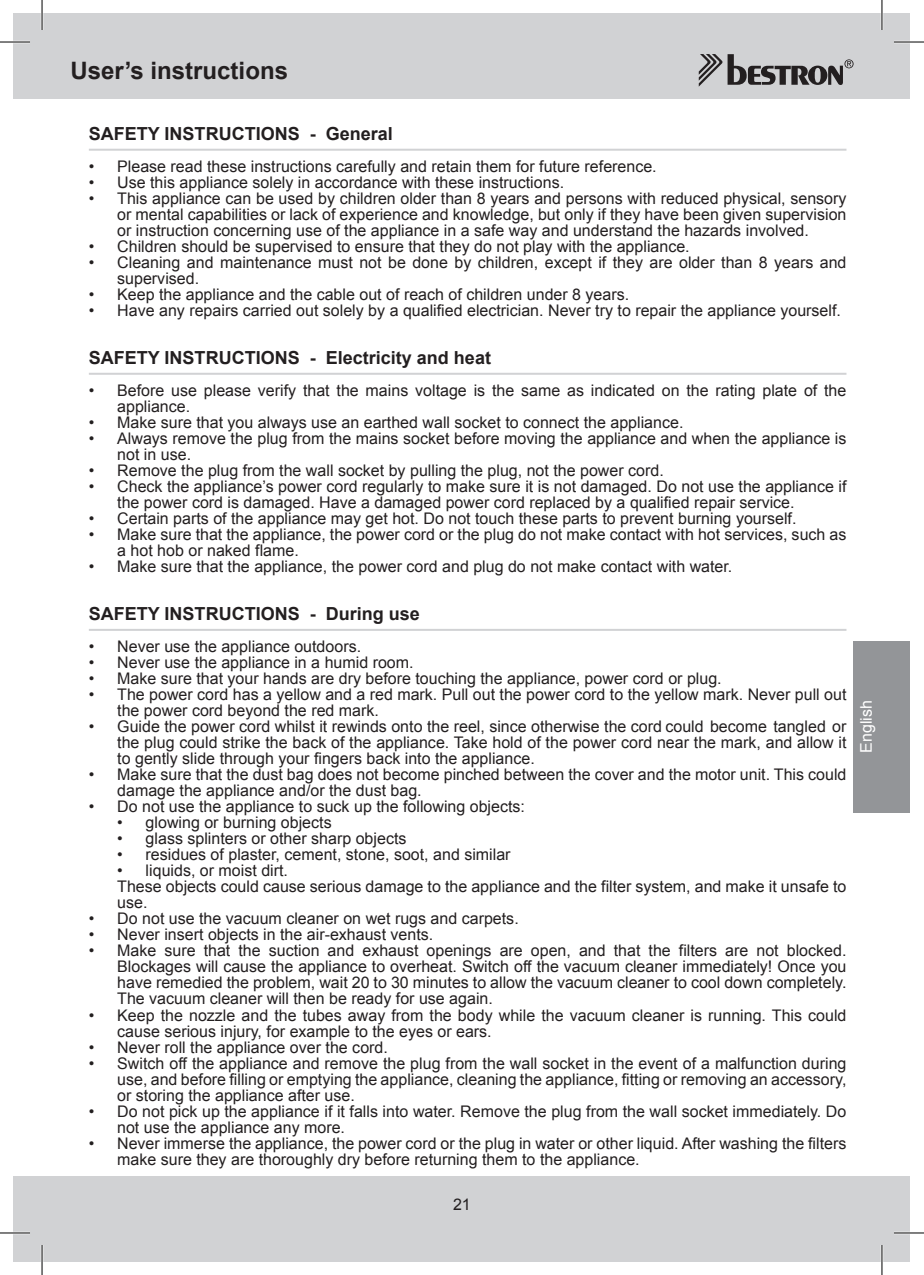
<style>
.page{position:relative;width:924px;height:1275px;background:#fff}
.page>*{position:absolute;margin:0;border:0;box-sizing:border-box;transform-origin:0 0}
.t1{font:700 24px "Arial";color:#231f20}
.t2{font:700 18px "Arial";color:#231f20}
.t3{font:16px/16px "Arial";color:#231f20}
.t4{font:16px "Arial";color:#fff}
</style>
<div class="page">
<div style="left:14px;top:14px;width:895px;height:85px;background:#d1d2d4"></div>
<div style="left:14px;top:1176px;width:895px;height:85px;background:#d1d2d4"></div>
<svg style="left:698px;top:54px;width:155px;height:33px"></svg>
<div style="left:853px;top:641px;width:56px;height:171px;background:#939598"></div>
<hr style="left:89px;top:149px;width:757px;height:2px;background:#d1d2d4">
<hr style="left:89px;top:373px;width:757px;height:2px;background:#d1d2d4">
<hr style="left:89px;top:629px;width:757px;height:2px;background:#d1d2d4">
<hr style="left:0;top:41px;width:30px;height:2px;background:#fff">
<hr style="left:893px;top:41px;width:30px;height:2px;background:#fff">
<hr style="left:0;top:1231px;width:30px;height:3px;background:#fff">
<hr style="left:893px;top:1231px;width:30px;height:3px;background:#fff">
<hr style="left:41px;top:0;width:2px;height:30px;background:#fff">
<hr style="left:41px;top:1245px;width:2px;height:30px;background:#fff">
<hr style="left:880px;top:0;width:2px;height:30px;background:#fff">
<hr style="left:880px;top:1245px;width:2px;height:30px;background:#fff">
<hr style="left:0;top:42px;width:30px;height:1px;background:#000">
<hr style="left:893px;top:42px;width:30px;height:1px;background:#000">
<hr style="left:0;top:1232px;width:30px;height:1px;background:#000">
<hr style="left:893px;top:1232px;width:30px;height:1px;background:#000">
<hr style="left:42px;top:0;width:1px;height:30px;background:#000">
<hr style="left:42px;top:1245px;width:1px;height:30px;background:#000">
<hr style="left:881px;top:0;width:1px;height:30px;background:#000">
<hr style="left:881px;top:1245px;width:1px;height:30px;background:#000">
<h1 class="t1" style="left:70px;top:55px;width:219px">User’s instructions</h1>
<p class="t2" style="left:89px;top:122px;width:305px">Safety instructions - General</p>
<p class="t3" style="left:89px;top:159px;width:569px">• Please read these instructions carefully and retain them for future reference.</p>
<p class="t3" style="left:89px;top:175px;width:476px">• Use this appliance solely in accordance with these instructions.</p>
<p class="t3" style="left:117px;top:191px;width:730px;text-align:justify;text-indent:-28px">• This appliance can be used by children older than 8 years and persons with reduced physical, sensory or mental capabilities or lack of experience and knowledge, but only if they have been given supervision or instruction concerning use of the appliance in a safe way and understand the hazards involved.</p>
<p class="t3" style="left:89px;top:239px;width:602px">• Children should be supervised to ensure that they do not play with the appliance.</p>
<p class="t3" style="left:117px;top:255px;width:730px;text-indent:-28px">• Cleaning and maintenance must not be done by children, except if they are older than 8 years and supervised.</p>
<p class="t3" style="left:89px;top:287px;width:541px">• Keep the appliance and the cable out of reach of children under 8 years.</p>
<p class="t3" style="left:89px;top:303px;width:753px">• Have any repairs carried out solely by a qualified electrician. Never try to repair the appliance yourself.</p>
<p class="t2" style="left:89px;top:346px;width:403px">Safety instructions - Electricity and heat</p>
<p class="t3" style="left:117px;top:383px;width:730px;text-indent:-28px">• Before use please verify that the mains voltage is the same as indicated on the rating plate of the appliance.</p>
<p class="t3" style="left:89px;top:415px;width:596px">• Make sure that you always use an earthed wall socket to connect the appliance.</p>
<p class="t3" style="left:117px;top:431px;width:730px;text-indent:-28px">• Always remove the plug from the mains socket before moving the appliance and when the appliance is not in use.</p>
<p class="t3" style="left:89px;top:463px;width:576px">• Remove the plug from the wall socket by pulling the plug, not the power cord.</p>
<p class="t3" style="left:117px;top:479px;width:730px;text-indent:-28px">• Check the appliance’s power cord regularly to make sure it is not damaged. Do not use the appliance if the power cord is damaged. Have a damaged power cord replaced by a qualified repair service.</p>
<p class="t3" style="left:89px;top:511px;width:708px">• Certain parts of the appliance may get hot. Do not touch these parts to prevent burning yourself.</p>
<p class="t3" style="left:117px;top:527px;width:730px;text-indent:-28px">• Make sure that the appliance, the power cord or the plug do not make contact with hot services, such as a hot hob or naked flame.</p>
<p class="t3" style="left:89px;top:559px;width:644px">• Make sure that the appliance, the power cord and plug do not make contact with water.</p>
<p class="t2" style="left:89px;top:602px;width:332px">Safety instructions - During use</p>
<p class="t3" style="left:89px;top:639px;width:274px">• Never use the appliance outdoors.</p>
<p class="t3" style="left:89px;top:655px;width:326px">• Never use the appliance in a humid room.</p>
<p class="t3" style="left:89px;top:671px;width:634px">• Make sure that your hands are dry before touching the appliance, power cord or plug.</p>
<p class="t3" style="left:117px;top:687px;width:730px;text-indent:-28px">• The power cord has a yellow and a red mark. Pull out the power cord to the yellow mark. Never pull out the power cord beyond the red mark.</p>
<p class="t3" style="left:117px;top:719px;width:730px;text-align:justify;text-indent:-28px">• Guide the power cord whilst it rewinds onto the reel, since otherwise the cord could become tangled or the plug could strike the back of the appliance. Take hold of the power cord near the mark, and allow it to gently slide through your fingers back into the appliance.</p>
<p class="t3" style="left:117px;top:767px;width:730px;text-indent:-28px">• Make sure that the dust bag does not become pinched between the cover and the motor unit. This could damage the appliance and/or the dust bag.</p>
<p class="t3" style="left:89px;top:799px;width:437px">• Do not use the appliance to suck up the following objects:</p>
<p class="t3" style="left:117px;top:815px;width:216px">• glowing or burning objects</p>
<p class="t3" style="left:117px;top:831px;width:290px">• glass splinters or other sharp objects</p>
<p class="t3" style="left:117px;top:847px;width:394px">• residues of plaster, cement, stone, soot, and similar</p>
<p class="t3" style="left:117px;top:863px;width:730px">• liquids, or moist dirt.<br>These objects could cause serious damage to the appliance and the filter system, and make it unsafe to use.</p>
<p class="t3" style="left:89px;top:911px;width:431px">• Do not use the vacuum cleaner on wet rugs and carpets.</p>
<p class="t3" style="left:89px;top:927px;width:346px">• Never insert objects in the air-exhaust vents.</p>
<p class="t3" style="left:117px;top:943px;width:730px;text-align:justify;text-indent:-28px">• Make sure that the suction and exhaust openings are open, and that the filters are not blocked.<br>Blockages will cause the appliance to overheat. Switch off the vacuum cleaner immediately! Once you have remedied the problem, wait 20 to 30 minutes to allow the vacuum cleaner to cool down completely.<br>The vacuum cleaner will then be ready for use again.</p>
<p class="t3" style="left:117px;top:1007px;width:730px;text-indent:-28px">• Keep the nozzle and the tubes away from the body while the vacuum cleaner is running. This could cause serious injury, for example to the eyes or ears.</p>
<p class="t3" style="left:89px;top:1039px;width:300px">• Never roll the appliance over the cord.</p>
<p class="t3" style="left:117px;top:1055px;width:730px;text-align:justify;text-indent:-28px">• Switch off the appliance and remove the plug from the wall socket in the event of a malfunction during use, and before filling or emptying the appliance, cleaning the appliance, fitting or removing an accessory, or storing the appliance after use.</p>
<p class="t3" style="left:117px;top:1103px;width:730px;text-indent:-28px">• Do not pick up the appliance if it falls into water. Remove the plug from the wall socket immediately. Do not use the appliance any more.</p>
<p class="t3" style="left:117px;top:1135px;width:730px;text-indent:-28px">• Never immerse the appliance, the power cord or the plug in water or other liquid. After washing the filters make sure they are thoroughly dry before returning them to the appliance.</p>
<p class="t3" style="left:453px;top:1197px;width:19px">21</p>
<p class="t4" style="left:855px;top:753px;width:54px;rotate:-90deg">English</p>
</div>
